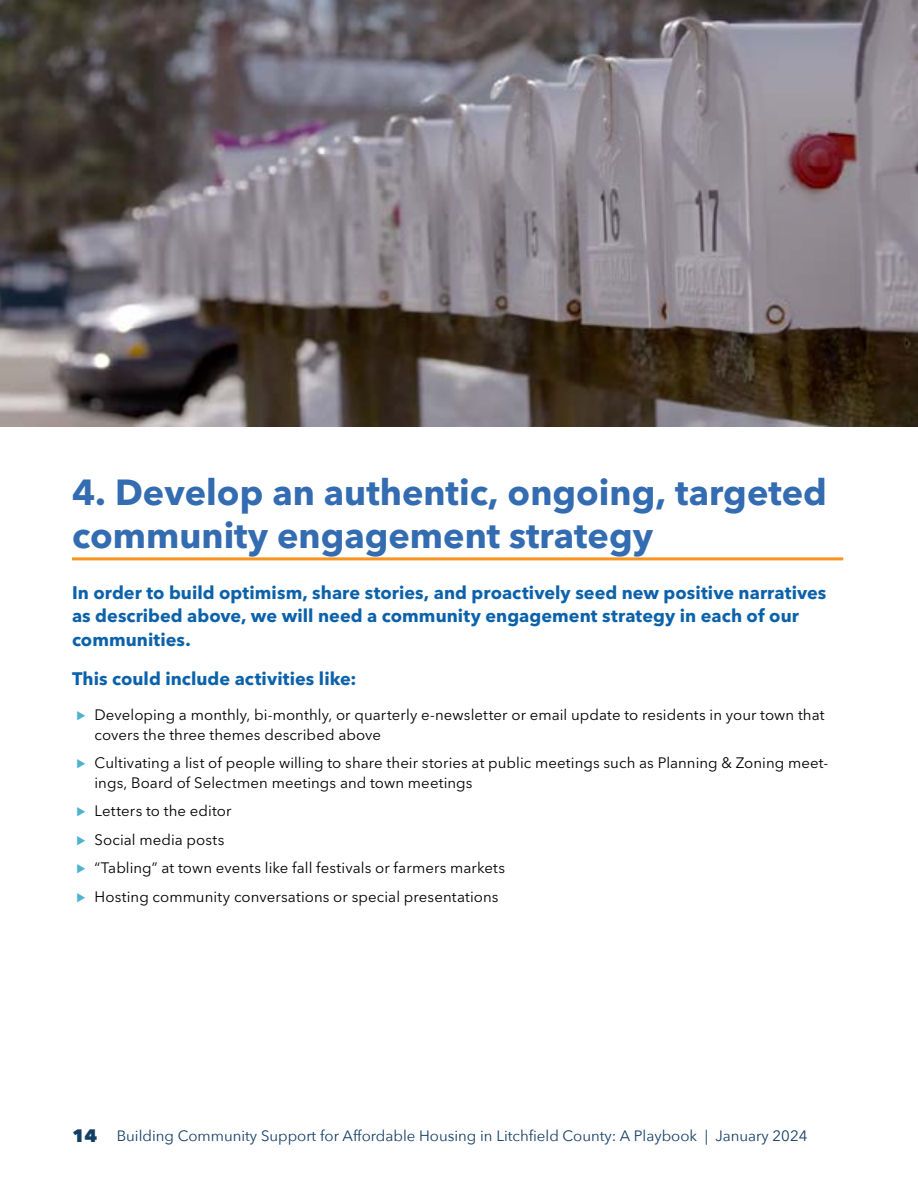
<style>
.page{position:relative;width:918px;height:1188px;background:#fff}
.page>*{position:absolute;margin:0;border:0;box-sizing:border-box;transform-origin:0 0}
.t1{font:700 36px/43.2px "Avenir Next LT Pro";color:#346cb1}
.t2{font:700 18px/24px "Avenir Next LT Pro";letter-spacing:.005em;color:#0b62ab}
.t3{font:15px/28.5px "Avenir Next LT Pro";letter-spacing:.005em;color:#000}
.t4{font:15px "Avenir Next";color:#133e66}
.s1{font-family:"Proxima Nova";font-weight:700;color:#4fb3cf}
.s2{font-weight:800;font-size:18px}
</style>
<div class="page">
<hr style="left:72px;top:557px;width:771px;height:3px;background:#f79520">
<img style="left:0;top:0;width:918px;height:426px">
<h1 class="t1" style="left:72px;top:471px;width:756px">4. Develop an authentic, ongoing, targeted community engagement strategy</h1>
<p class="t2" style="left:72px;top:580px;width:756px">In order to build optimism, share stories, and proactively seed new positive narratives as described above, we will need a community engagement strategy in each of our communities.</p>
<p class="t2" style="left:72px;top:667px;width:286px">This could include activities like:</p>
<p class="t3" style="left:94px;top:705px;width:732px;line-height:19.5px;text-indent:-18px"><span class="s1">⊲</span> Developing a monthly, bi-monthly, or quarterly e-newsletter or email update to residents in your town that covers the three themes described above</p>
<p class="t3" style="left:94px;top:753px;width:735px;line-height:19.5px;text-indent:-18px"><span class="s1">⊲</span> Cultivating a list of people willing to share their stories at public meetings such as Planning &amp; Zoning meet&shy;ings, Board of Selectmen meetings and town meetings</p>
<p class="t3" style="left:76px;top:796px;width:430px"><span class="s1">⊲</span> Letters to the editor<br><span class="s1">⊲</span> Social media posts<br><span class="s1">⊲</span> “Tabling” at town events like fall festivals or farmers markets <span class="s1">⊲</span> Hosting community conversations or special presentations</p>
<p class="t4" style="left:72px;top:1123px;width:737px"><span class="s2">14</span> Building Community Support for Affordable Housing in Litchfield County: A Playbook | January 2024</p>
</div>
